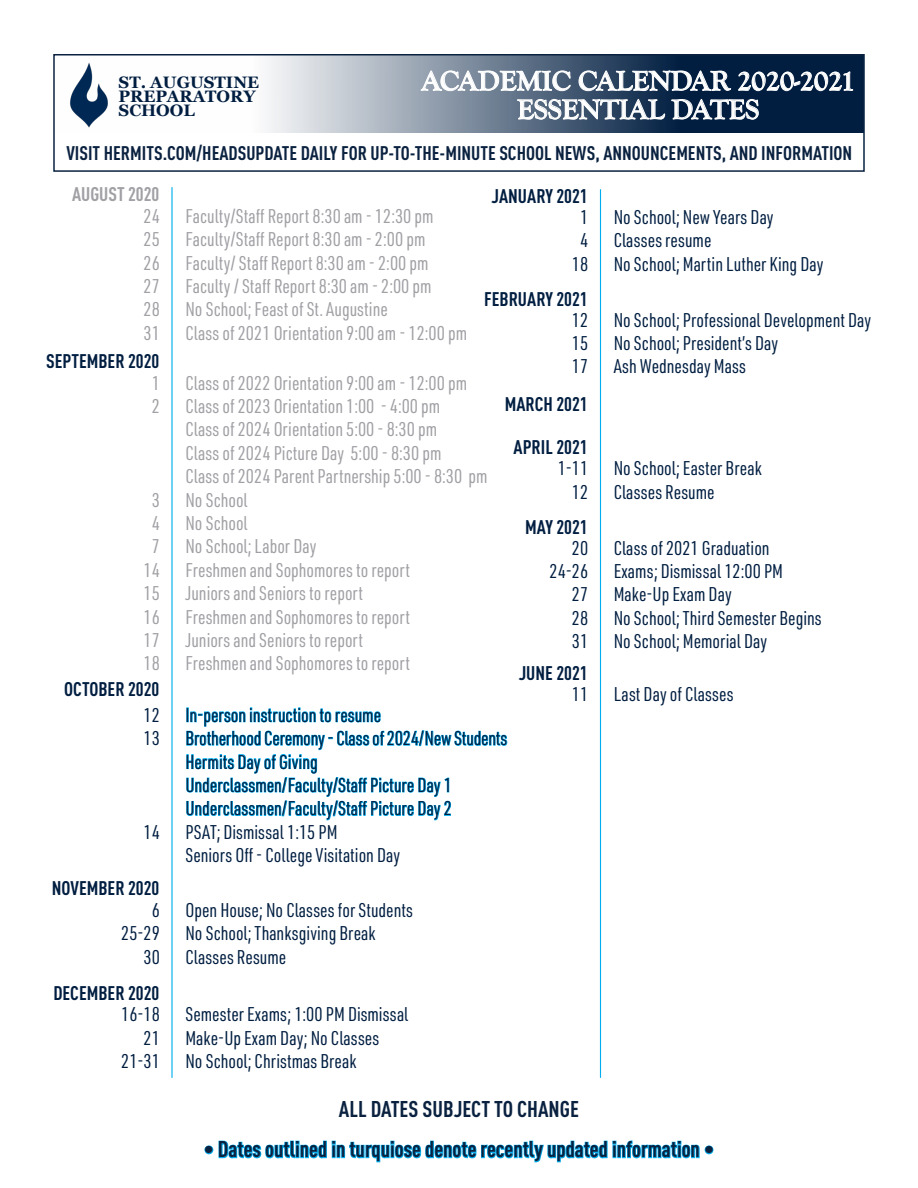
<style>
.page{position:relative;width:918px;height:1188px;background:#fff}
.page>*{position:absolute;margin:0;border:0;box-sizing:border-box;transform-origin:0 0}
.t1{font:700 28.5px "Goudy Old Style T";color:#fff}
.t2{font:700 22.5px "DIN Cond";color:#0a2240}
.t3{font:19.5px "URWDIN Arabic Cond";color:#011e41}
.t4{font:19.5px "URWDIN Arabic Cond";color:#a0a0a5}
.t5{font:700 19.5px "DIN Cond";color:#011e41}
.t6{font:700 19.5px "DIN Cond";color:#0a2240}
.t7{font:700 19.5px "DIN Cond";color:#a0a0a5}
.t8{font:700 16.65px "Georgia";color:#011e41}
</style>
<div class="page">
<svg style="left:267px;top:57px;width:595px;height:75px;background:#bcc4cd"></svg>
<svg style="left:420px;top:57px;width:433px;height:76px;background:#475c75"></svg>
<div style="left:53px;top:54px;width:812px;height:118px;border:2px solid #0a2240"></div>
<img style="left:53px;top:56px;width:74px;height:78px">
<svg style="left:118px;top:75px;width:9px;height:43px"></svg>
<hr style="left:171px;top:187px;width:2px;height:891px;background:#00aeef">
<hr style="left:600px;top:189px;width:1px;height:889px;background:#00aeef">
<svg style="left:186px;top:707px;width:322px;height:114px"></svg>
<div style="left:205px;top:1145px;width:8px;height:9px;border:2px solid #00aeef;border-radius:50%"></div>
<svg style="left:218px;top:1140px;width:482px;height:23px"></svg>
<div style="left:705px;top:1145px;width:8px;height:9px;border:2px solid #00aeef;border-radius:50%"></div>
<p class="t1" style="left:422px;top:65px;width:435px">ACADEMIC CALENDAR 2020-2021</p>
<p class="t1" style="left:517px;top:93px;width:244px">ESSENTIAL DATES</p>
<p class="t6" style="left:66px;top:141px;width:787px">VISIT HERMITS.COM/HEADSUPDATE DAILY FOR UP-TO-THE-MINUTE SCHOOL NEWS, ANNOUNCEMENTS, AND INFORMATION</p>
<p class="t8" style="left:119px;top:70px;width:142px">ST. AUGUSTINE</p>
<p class="t8" style="left:119px;top:84px;width:139px">PREPARATORY</p>
<p class="t8" style="left:119px;top:97px;width:78px">SCHOOL</p>
<p class="t7" style="left:72px;top:182px;width:89px">AUGUST 2020</p>
<p class="t4" style="left:144px;top:205px;width:18px">24</p>
<p class="t4" style="left:144px;top:228px;width:18px">25</p>
<p class="t4" style="left:144px;top:251px;width:18px">26</p>
<p class="t4" style="left:144px;top:275px;width:18px">27</p>
<p class="t4" style="left:144px;top:298px;width:18px">28</p>
<p class="t4" style="left:144px;top:322px;width:18px">31</p>
<p class="t5" style="left:46px;top:349px;width:115px">SEPTEMBER 2020</p>
<p class="t4" style="left:152px;top:372px;width:10px">1</p>
<p class="t4" style="left:152px;top:395px;width:10px">2</p>
<p class="t4" style="left:152px;top:489px;width:10px">3</p>
<p class="t4" style="left:152px;top:512px;width:10px">4</p>
<p class="t4" style="left:152px;top:535px;width:10px">7</p>
<p class="t4" style="left:144px;top:559px;width:18px">14</p>
<p class="t4" style="left:144px;top:582px;width:18px">15</p>
<p class="t4" style="left:144px;top:606px;width:18px">16</p>
<p class="t4" style="left:144px;top:629px;width:18px">17</p>
<p class="t4" style="left:144px;top:652px;width:18px">18</p>
<p class="t5" style="left:64px;top:677px;width:97px">OCTOBER 2020</p>
<p class="t3" style="left:144px;top:704px;width:18px">12</p>
<p class="t3" style="left:144px;top:727px;width:18px">13</p>
<p class="t3" style="left:144px;top:821px;width:18px">14</p>
<p class="t5" style="left:52px;top:876px;width:109px">NOVEMBER 2020</p>
<p class="t3" style="left:152px;top:899px;width:10px">6</p>
<p class="t3" style="left:121px;top:922px;width:40px">25-29</p>
<p class="t3" style="left:144px;top:946px;width:18px">30</p>
<p class="t5" style="left:53px;top:981px;width:108px">DECEMBER 2020</p>
<p class="t3" style="left:121px;top:1003px;width:40px">16-18</p>
<p class="t3" style="left:144px;top:1027px;width:18px">21</p>
<p class="t3" style="left:121px;top:1050px;width:40px">21-31</p>
<p class="t5" style="left:492px;top:184px;width:98px">JANUARY 2021</p>
<p class="t4" style="left:185px;top:205px;width:250px">Faculty/Staff Report 8:30 am - 12:30 pm</p>
<p class="t4" style="left:185px;top:228px;width:242px">Faculty/Staff Report 8:30 am - 2:00 pm</p>
<p class="t4" style="left:185px;top:251px;width:245px">Faculty/ Staff Report 8:30 am - 2:00 pm</p>
<p class="t4" style="left:185px;top:275px;width:248px">Faculty / Staff Report 8:30 am - 2:00 pm</p>
<p class="t4" style="left:185px;top:298px;width:204px">No School; Feast of St. Augustine</p>
<p class="t4" style="left:185px;top:322px;width:283px">Class of 2021 Orientation 9:00 am - 12:00 pm</p>
<p class="t3" style="left:580px;top:206px;width:10px">1</p>
<p class="t3" style="left:580px;top:229px;width:10px">4</p>
<p class="t3" style="left:572px;top:252px;width:18px">18</p>
<p class="t5" style="left:484px;top:287px;width:105px">FEBRUARY 2021</p>
<p class="t3" style="left:572px;top:308px;width:18px">12</p>
<p class="t3" style="left:572px;top:332px;width:18px">15</p>
<p class="t3" style="left:572px;top:355px;width:18px">17</p>
<p class="t4" style="left:185px;top:372px;width:283px">Class of 2022 Orientation 9:00 am - 12:00 pm</p>
<p class="t4" style="left:185px;top:395px;width:256px">Class of 2023 Orientation 1:00 - 4:00 pm</p>
<p class="t4" style="left:185px;top:418px;width:253px">Class of 2024 Orientation 5:00 - 8:30 pm</p>
<p class="t4" style="left:185px;top:442px;width:258px">Class of 2024 Picture Day 5:00 - 8:30 pm</p>
<p class="t4" style="left:185px;top:465px;width:304px">Class of 2024 Parent Partnership 5:00 - 8:30 pm</p>
<p class="t4" style="left:185px;top:489px;width:64px">No School</p>
<p class="t4" style="left:185px;top:512px;width:64px">No School</p>
<p class="t4" style="left:185px;top:535px;width:133px">No School; Labor Day</p>
<p class="t4" style="left:185px;top:559px;width:226px">Freshmen and Sophomores to report</p>
<p class="t4" style="left:185px;top:582px;width:179px">Juniors and Seniors to report</p>
<p class="t4" style="left:185px;top:606px;width:226px">Freshmen and Sophomores to report</p>
<p class="t4" style="left:185px;top:629px;width:179px">Juniors and Seniors to report</p>
<p class="t4" style="left:185px;top:652px;width:226px">Freshmen and Sophomores to report</p>
<p class="t5" style="left:505px;top:393px;width:84px">MARCH 2021</p>
<p class="t5" style="left:514px;top:435px;width:76px">APRIL 2021</p>
<p class="t3" style="left:558px;top:457px;width:32px">1-11</p>
<p class="t3" style="left:572px;top:481px;width:18px">12</p>
<p class="t5" style="left:525px;top:515px;width:64px">MAY 2021</p>
<p class="t3" style="left:572px;top:536px;width:18px">20</p>
<p class="t3" style="left:550px;top:560px;width:40px">24-26</p>
<p class="t3" style="left:572px;top:583px;width:18px">27</p>
<p class="t3" style="left:572px;top:607px;width:18px">28</p>
<p class="t3" style="left:572px;top:630px;width:18px">31</p>
<p class="t5" style="left:519px;top:661px;width:70px">JUNE 2021</p>
<p class="t3" style="left:614px;top:206px;width:161px">No School; New Years Day</p>
<p class="t3" style="left:614px;top:229px;width:99px">Classes resume</p>
<p class="t3" style="left:614px;top:252px;width:211px">No School; Martin Luther King Day</p>
<p class="t3" style="left:614px;top:308px;width:259px">No School; Professional Development Day</p>
<p class="t3" style="left:614px;top:332px;width:166px">No School; President’s Day</p>
<p class="t3" style="left:614px;top:355px;width:134px">Ash Wednesday Mass</p>
<p class="t3" style="left:614px;top:457px;width:150px">No School; Easter Break</p>
<p class="t3" style="left:614px;top:481px;width:102px">Classes Resume</p>
<p class="t3" style="left:614px;top:536px;width:157px">Class of 2021 Graduation</p>
<p class="t3" style="left:614px;top:560px;width:171px">Exams; Dismissal 12:00 PM</p>
<p class="t3" style="left:614px;top:583px;width:119px">Make-Up Exam Day</p>
<p class="t3" style="left:614px;top:607px;width:209px">No School; Third Semester Begins</p>
<p class="t3" style="left:614px;top:630px;width:155px">No School; Memorial Day</p>
<p class="t3" style="left:185px;top:704px;width:197px">In-person instruction to resume</p>
<p class="t3" style="left:185px;top:727px;width:323px">Brotherhood Ceremony - Class of 2024/New Students</p>
<p class="t3" style="left:185px;top:750px;width:134px">Hermits Day of Giving</p>
<p class="t3" style="left:185px;top:774px;width:268px">Underclassmen/Faculty/Staff Picture Day 1</p>
<p class="t3" style="left:185px;top:797px;width:268px">Underclassmen/Faculty/Staff Picture Day 2</p>
<p class="t3" style="left:185px;top:821px;width:154px">PSAT; Dismissal 1:15 PM</p>
<p class="t3" style="left:185px;top:844px;width:216px">Seniors Off - College Visitation Day</p>
<p class="t3" style="left:185px;top:899px;width:229px">Open House; No Classes for Students</p>
<p class="t3" style="left:185px;top:922px;width:192px">No School; Thanksgiving Break</p>
<p class="t3" style="left:185px;top:946px;width:102px">Classes Resume</p>
<p class="t3" style="left:185px;top:1003px;width:225px">Semester Exams; 1:00 PM Dismissal</p>
<p class="t3" style="left:185px;top:1027px;width:195px">Make-Up Exam Day; No Classes</p>
<p class="t3" style="left:185px;top:1050px;width:173px">No School; Christmas Break</p>
<p class="t3" style="left:572px;top:683px;width:18px">11</p>
<p class="t3" style="left:614px;top:683px;width:121px">Last Day of Classes</p>
<p class="t2" style="left:339px;top:1095px;width:242px">ALL DATES SUBJECT TO CHANGE</p>
<p class="t2" style="left:204px;top:1136px;width:512px">• Dates outlined in turquiose denote recently updated information •</p>
</div>
